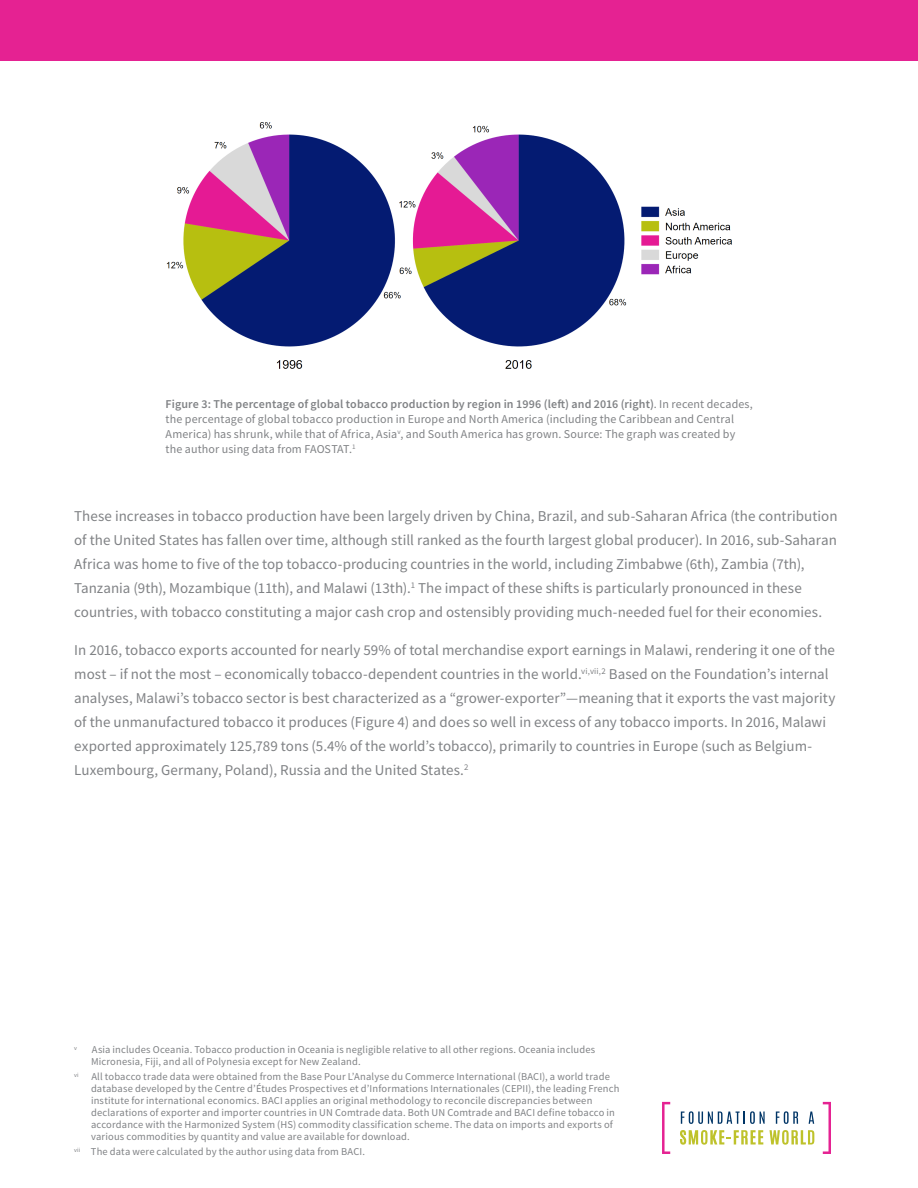
<style>
.page{position:relative;width:918px;height:1188px;background:#fff}
.page>*{position:absolute;margin:0;border:0;box-sizing:border-box;transform-origin:0 0}
.Body{font:15px/24px "Source Sans Pro";color:#808285}
.t1{font:12px/15px "Source Sans Pro";letter-spacing:.01em;color:#808285}
.t2{font:10.5px "Source Sans Pro";letter-spacing:.015em;color:#808285}
.t3{font:6.15px "Source Sans Pro";color:#808285}
.s1{font-weight:600}
</style>
<div class="page">
<svg style="left:823px;top:1102px;width:8px;height:52px"></svg>
<svg style="left:662px;top:1102px;width:8px;height:52px"></svg>
<svg style="left:680px;top:1130px;width:83px;height:15px"></svg>
<svg style="left:769px;top:1130px;width:45px;height:15px"></svg>
<svg style="left:681px;top:1111px;width:84px;height:13px"></svg>
<svg style="left:776px;top:1111px;width:22px;height:13px"></svg>
<svg style="left:809px;top:1112px;width:5px;height:12px"></svg>
<div style="left:0;top:0;width:918px;height:61px;background:#e52292"></div>
<img style="left:166px;top:122px;width:566px;height:247px">
<p class="t1" style="left:166px;top:396px;width:589px"><span class="s1">Figure 3: The percentage of global tobacco production by region in 1996 (left) and 2016 (right)</span>. In recent decades, the percentage of global tobacco production in Europe and North America (including the Caribbean and Central America) has shrunk, while that of Africa, Asia<sup>v</sup>, and South America has grown. Source: The graph was created by the author using data from FAOSTAT.<sup>1</sup></p>
<p class="Body" style="left:74px;top:504px;width:765px">These increases in tobacco production have been largely driven by China, Brazil, and sub-Saharan Africa (the contribution of the United States has fallen over time, although still ranked as the fourth largest global producer). In 2016, sub-Saharan Africa was home to five of the top tobacco-producing countries in the world, including Zimbabwe (6th), Zambia (7th), Tanzania (9th), Mozambique (11th), and Malawi (13th).<sup>1</sup> The impact of these shifts is particularly pronounced in these countries, with tobacco constituting a major cash crop and ostensibly providing much-needed fuel for their economies.</p>
<p class="Body" style="left:74px;top:637px;width:763px">In 2016, tobacco exports accounted for nearly 59% of total merchandise export earnings in Malawi, rendering it one of the most – if not the most – economically tobacco-dependent countries in the world.<sup>vi,vii,2</sup> Based on the Foundation’s internal analyses, Malawi’s tobacco sector is best characterized as a “grower-exporter”—meaning that it exports the vast majority of the unmanufactured tobacco it produces (Figure 4) and does so well in excess of any tobacco imports. In 2016, Malawi exported approximately 125,789 tons (5.4% of the world’s tobacco), primarily to countries in Europe (such as Belgium-Luxembourg, Germany, Poland), Russia and the United States.<sup>2</sup></p>
<p class="t3" style="left:74px;top:1044px;width:4px">v</p>
<p class="t2" style="left:92px;top:1043px;width:505px">Asia includes Oceania. Tobacco production in Oceania is negligible relative to all other regions. Oceania includes</p>
<p class="t2" style="left:91px;top:1055px;width:271px">Micronesia, Fiji, and all of Polynesia except for New Zealand.</p>
<p class="t2" style="left:74px;top:1070px;width:537px"><sup>vi</sup> All tobacco trade data were obtained from the Base Pour L’Analyse du Commerce International (BACI), a world trade</p>
<p class="t2" style="left:91px;top:1082px;width:530px">database developed by the Centre d’Études Prospectives et d’Informations Internationales (CEPII), the leading French</p>
<p class="t2" style="left:91px;top:1094px;width:503px">institute for international economics. BACI applies an original methodology to reconcile discrepancies between</p>
<p class="t2" style="left:91px;top:1106px;width:525px">declarations of exporter and importer countries in UN Comtrade data. Both UN Comtrade and BACI define tobacco in</p>
<p class="t2" style="left:91px;top:1118px;width:523px">accordance with the Harmonized System (HS) commodity classification scheme. The data on imports and exports of</p>
<p class="t2" style="left:91px;top:1130px;width:320px">various commodities by quantity and value are available for download.</p>
<p class="t2" style="left:74px;top:1145px;width:292px"><sup>vii</sup> The data were calculated by the author using data from BACI.</p>
</div>
